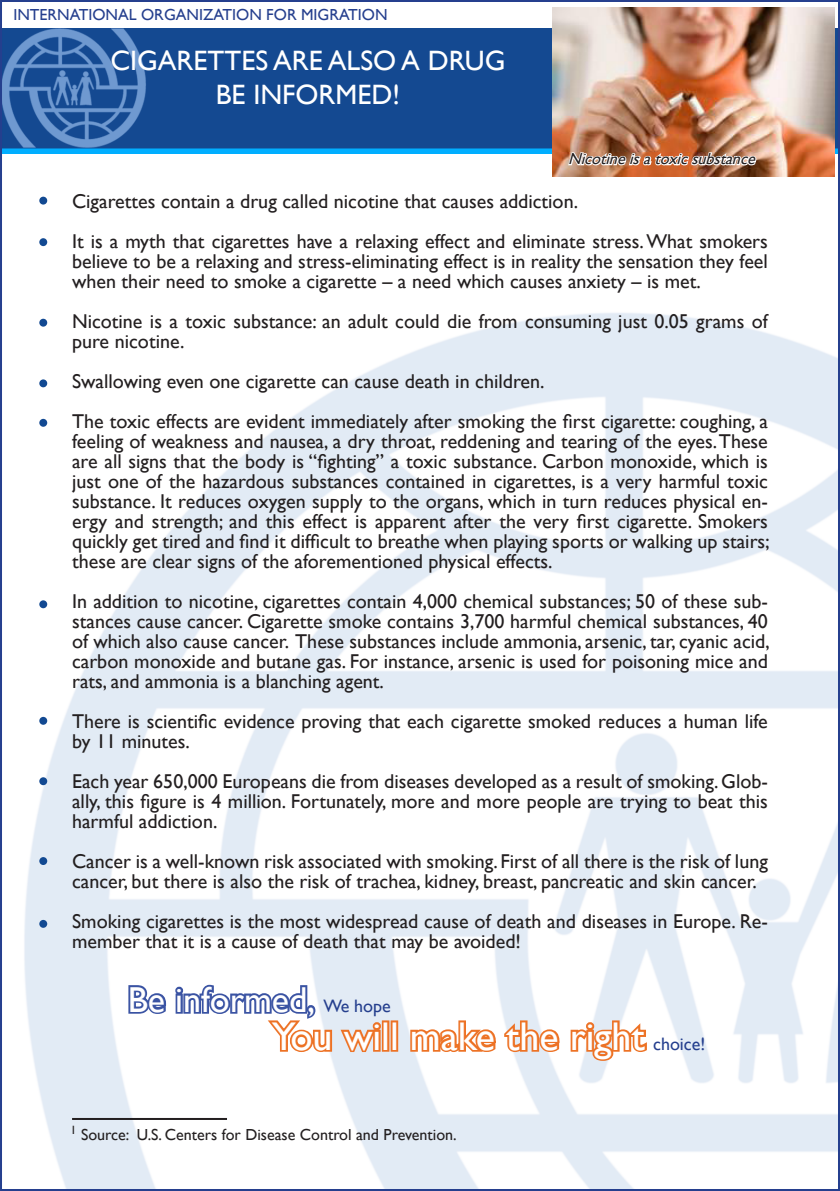
<style>
.page{position:relative;width:840px;height:1191px;background:#fff}
.page>*{position:absolute;margin:0;border:0;box-sizing:border-box;transform-origin:0 0}
.t1{font:40px "Gill Sans";color:#fff}
.t2{font:36px "Gill Sans";color:#fff}
.t3{font:28px "Gill Sans";color:#fff}
.t4{font:20px/20px "Gill Sans";color:#231f20;text-align:justify}
.t5{font:18px "Gill Sans";color:#253f8e}
.t6{font:16px "Gill Sans";color:#231f20}
.t7{font:16px "Gill Sans";color:#253f8e}
.t8{font:italic 16px "Gill Sans";color:#231f20}
.s1{font-size:18px;color:#253f8e}
</style>
<div class="page">
<img style="left:3px;top:7px;width:833px;height:1181px">
<img style="left:3px;top:28px;width:833px;height:125px">
<div style="left:39px;top:197px;width:8px;height:8px;background:#124992;border-radius:50%"></div>
<div style="left:39px;top:238px;width:8px;height:8px;background:#124992;border-radius:50%"></div>
<div style="left:39px;top:319px;width:8px;height:8px;background:#124992;border-radius:50%"></div>
<div style="left:39px;top:379px;width:8px;height:8px;background:#124992;border-radius:50%"></div>
<div style="left:39px;top:419px;width:8px;height:8px;background:#124992;border-radius:50%"></div>
<div style="left:39px;top:600px;width:8px;height:8px;background:#124992;border-radius:50%"></div>
<div style="left:39px;top:717px;width:8px;height:8px;background:#124992;border-radius:50%"></div>
<div style="left:39px;top:777px;width:8px;height:8px;background:#124992;border-radius:50%"></div>
<div style="left:39px;top:857px;width:8px;height:8px;background:#124992;border-radius:50%"></div>
<img style="left:552px;top:7px;width:281px;height:169px">
<img style="left:566px;top:150px;width:191px;height:28px">
<svg style="left:126px;top:982px;width:258px;height:73px"></svg>
<div style="left:381px;top:1020px;width:8px;height:31px;border:4px solid #ed7225"></div>
<div style="left:390px;top:1020px;width:8px;height:31px;border:4px solid #ed7225"></div>
<svg style="left:408px;top:1018px;width:153px;height:37px"></svg>
<svg style="left:568px;top:1018px;width:80px;height:46px"></svg>
<hr style="left:72px;top:1118px;width:155px;height:2px;background:#231f20">
<div style="left:39px;top:920px;width:8px;height:7px;background:#124992;border-radius:50%"></div>
<p class="t7" style="left:13px;top:5px;width:375px">INTERNATIONAL ORGANIZATION FOR MIGRATION</p>
<p class="t3" style="left:110px;top:45px;width:396px">CIGARETTES ARE ALSO A DRUG</p>
<p class="t3" style="left:216px;top:78px;width:185px">BE INFORMED!</p>
<p class="t8" style="left:568px;top:150px;width:193px">Nicotineisatoxicsubstance</p>
<p class="t4" style="left:72px;top:192px;width:507px">Cigarettes contain a drug called nicotine that causes addiction.</p>
<p class="t4" style="left:72px;top:232px;width:697px">It is a myth that cigarettes have a relaxing effect and eliminate stress. What smokers believe to be a relaxing and stress-eliminating effect is in reality the sensation they feel when their need to smoke a cigarette – a need which causes anxiety – is met.</p>
<p class="t4" style="left:72px;top:312px;width:697px">Nicotine is a toxic substance: an adult could die from consuming just 0.05 grams of pure nicotine.</p>
<p class="t4" style="left:72px;top:372px;width:473px">Swallowing even one cigarette can cause death in children.</p>
<p class="t4" style="left:72px;top:412px;width:699px">The toxic effects are evident immediately after smoking the first cigarette: coughing, a feeling of weakness and nausea, a dry throat, reddening and tearing of the eyes. These are all signs that the body is “fighting” a toxic substance. Carbon monoxide, which is just one of the hazardous substances contained in cigarettes, is a very harmful toxic substance. It reduces oxygen supply to the organs, which in turn reduces physical en&shy;ergy and strength; and this effect is apparent after the very first cigarette. Smokers quickly get tired and find it difficult to breathe when playing sports or walking up stairs; these are clear signs of the aforementioned physical effects.</p>
<p class="t4" style="left:72px;top:592px;width:699px">In addition to nicotine, cigarettes contain 4,000 chemical substances; 50 of these sub&shy;stances cause cancer. Cigarette smoke contains 3,700 harmful chemical substances, 40 of which also cause cancer. These substances include ammonia, arsenic, tar, cyanic acid, carbon monoxide and butane gas. For instance, arsenic is used for poisoning mice and rats, and ammonia is a blanching agent.</p>
<p class="t4" style="left:72px;top:712px;width:697px">There is scientific evidence proving that each cigarette smoked reduces a human life by 11 minutes.</p>
<p class="t4" style="left:72px;top:772px;width:697px">Each year 650,000 Europeans die from diseases developed as a result of smoking. Glob&shy;ally, this figure is 4 million. Fortunately, more and more people are trying to beat this harmful addiction.</p>
<p class="t4" style="left:72px;top:852px;width:697px">Cancer is a well-known risk associated with smoking. First of all there is the risk of lung cancer, but there is also the risk of trachea, kidney, breast, pancreatic and skin cancer.</p>
<p class="t4" style="left:72px;top:912px;width:697px">Smoking cigarettes is the most widespread cause of death and diseases in Europe. Re&shy;member that it is a cause of death that may be avoided!</p>
<p class="t2" style="left:128px;top:978px;width:264px">Be informed, <span class="s1">We hope</span></p>
<p class="t1" style="left:272px;top:1013px;width:374px">You will make the right</p>
<p class="t5" style="left:652px;top:1033px;width:54px">choice!</p>
<p class="t6" style="left:71px;top:1125px;width:387px"><sup>1</sup> Source: U.S. Centers for Disease Control and Prevention.</p>
</div>
